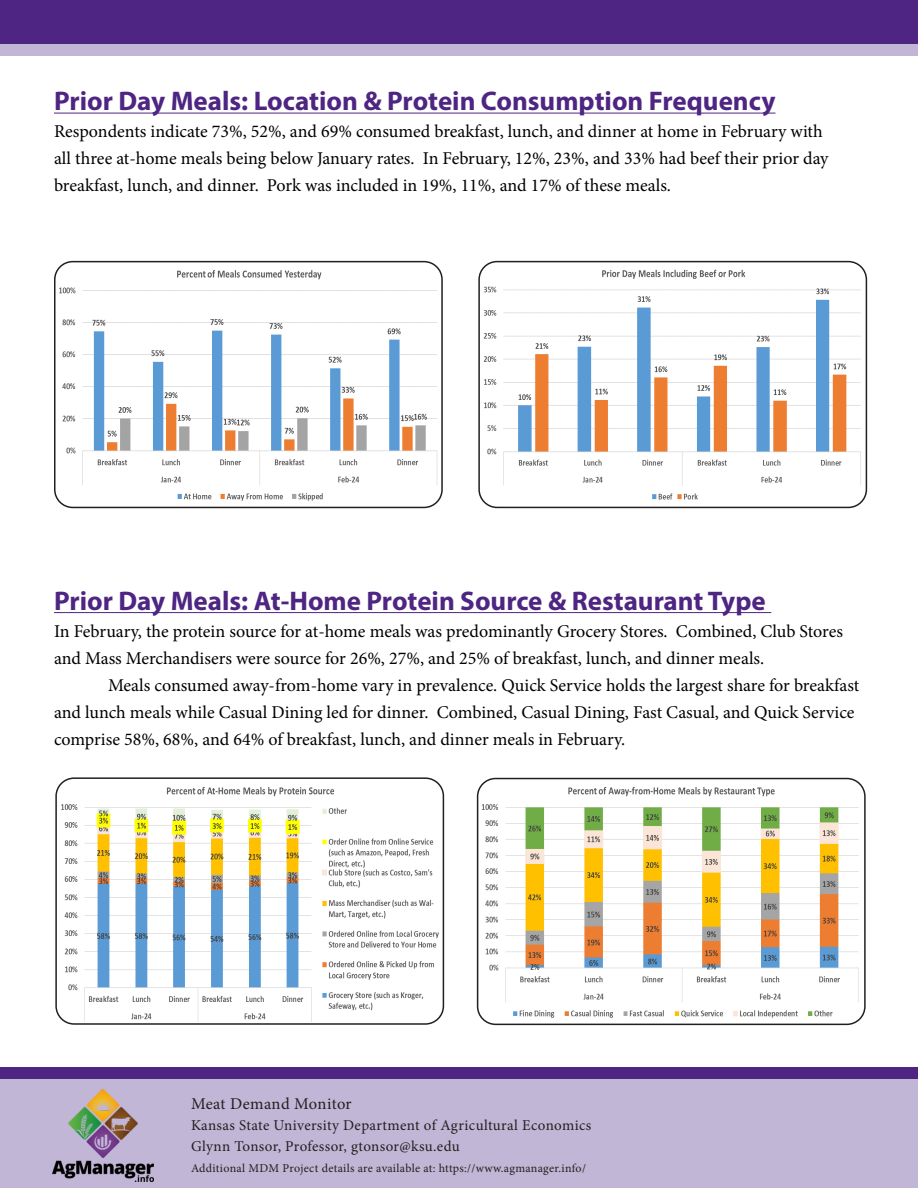
<style>
.page{position:relative;width:918px;height:1188px;background:#fff}
.page>*{position:absolute;margin:0;border:0;box-sizing:border-box;transform-origin:0 0}
.t1{font:700 27px "Myriad Pro";color:#4e2582}
.t2{font:18px/27px "Minion Pro";letter-spacing:-.005em;color:#000}
.t3{font:16.5px "Minion Pro";letter-spacing:.02em;color:#231f20}
.t4{font:15px/21px "Minion Pro";letter-spacing:.02em;color:#231f20}
.t5{font:12px "Minion Pro";letter-spacing:.02em;color:#231f20}
</style>
<div class="page">
<div style="left:0;top:1079px;width:918px;height:109px;background:#c1b6d5"></div>
<img style="left:52px;top:1089px;width:101px;height:93px">
<div style="left:0;top:1067px;width:918px;height:12px;background:#4e2582"></div>
<div style="left:0;top:44px;width:918px;height:11px;background:#c1b6d5"></div>
<div style="left:0;top:0;width:918px;height:44px;background:#4e2582"></div>
<hr style="left:54px;top:113px;width:721px;height:1px;background:#4e2582">
<hr style="left:54px;top:612px;width:717px;height:1px;background:#4e2582">
<img style="left:55px;top:262px;width:385px;height:245px">
<div style="left:54px;top:261px;width:389px;height:247px;border:2px solid #231f20;border-radius:18px"></div>
<img style="left:481px;top:262px;width:385px;height:245px">
<div style="left:478px;top:261px;width:389px;height:247px;border:2px solid #231f20;border-radius:18px"></div>
<img style="left:478px;top:779px;width:385px;height:245px">
<div style="left:477px;top:778px;width:389px;height:247px;border:2px solid #231f20;border-radius:18px"></div>
<img style="left:58px;top:780px;width:385px;height:242px">
<div style="left:55px;top:777px;width:389px;height:248px;border:2px solid #231f20;border-radius:18px"></div>
<p class="t1" style="left:54px;top:84px;width:723px">Prior Day Meals: Location &amp; Protein Consumption Frequency</p>
<p class="t2" style="left:54px;top:118px;width:776px">Respondents indicate 73%, 52%, and 69% consumed breakfast, lunch, and dinner at home in February with all three at-home meals being below January rates. In February, 12%, 23%, and 33% had beef their prior day breakfast, lunch, and dinner. Pork was included in 19%, 11%, and 17% of these meals.</p>
<p class="t1" style="left:54px;top:583px;width:713px">Prior Day Meals: At-Home Protein Source &amp; Restaurant Type</p>
<p class="t2" style="left:54px;top:618px;width:790px">In February, the protein source for at-home meals was predominantly Grocery Stores. Combined, Club Stores and Mass Merchandisers were source for 26%, 27%, and 25% of breakfast, lunch, and dinner meals.</p>
<p class="t2" style="left:54px;top:672px;width:807px;text-indent:54px">Meals consumed away-from-home vary in prevalence. Quick Service holds the largest share for breakfast and lunch meals while Casual Dining led for dinner. Combined, Casual Dining, Fast Casual, and Quick Service comprise 58%, 68%, and 64% of breakfast, lunch, and dinner meals in February.</p>
<p class="t3" style="left:191px;top:1093px;width:162px">Meat Demand Monitor</p>
<p class="t4" style="left:191px;top:1115px;width:402px">Kansas State University Department of Agricultural Economics<br>Glynn Tonsor, Professor, gtonsor@ksu.edu</p>
<p class="t5" style="left:191px;top:1161px;width:396px">Additional MDM Project details are available at: https://www.agmanager.info/</p>
</div>
